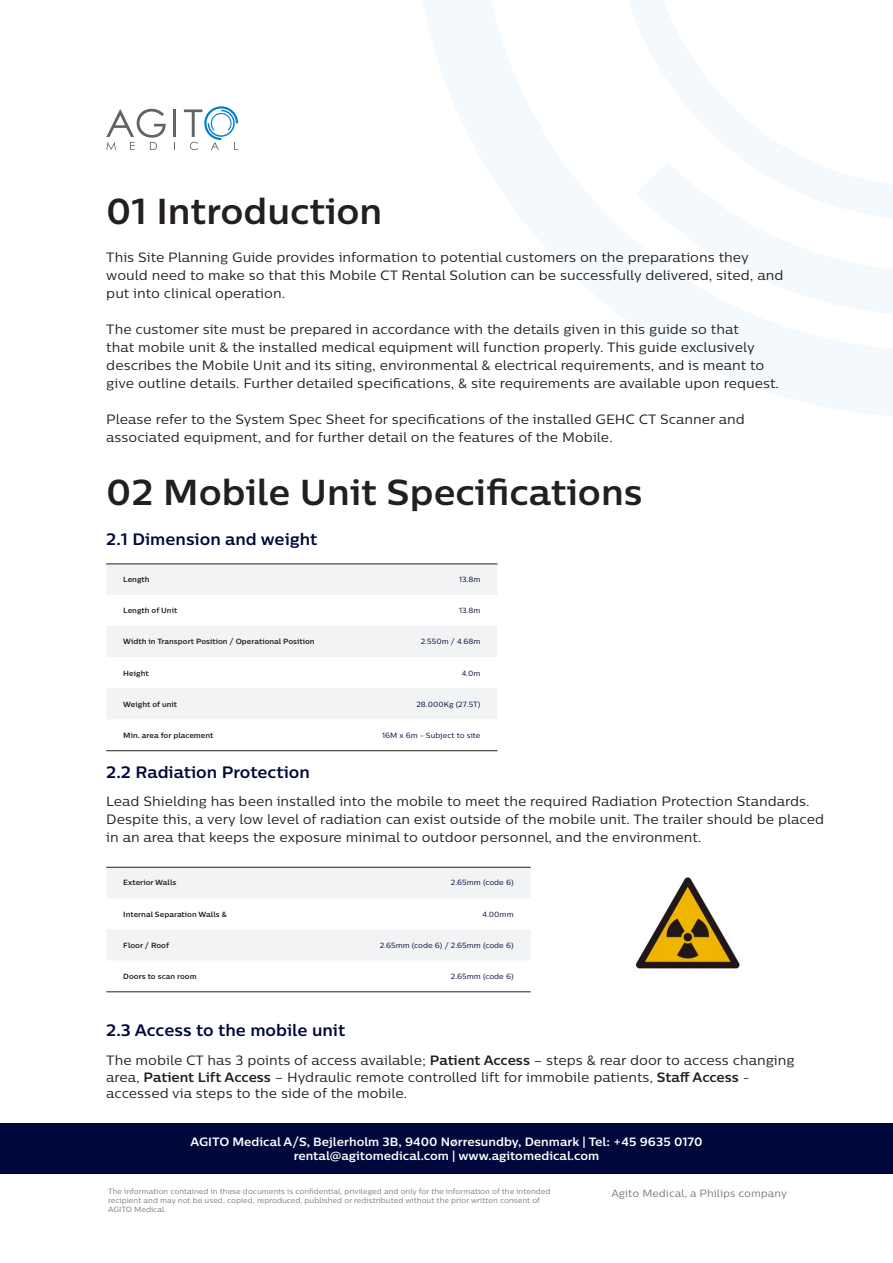
<style>
.page{position:relative;width:893px;height:1263px;background:#fff}
.page>*{position:absolute;margin:0;border:0;box-sizing:border-box;transform-origin:0 0}
.t1{font:700 36px "Centrale Sans";color:#231f20}
.t2{font:700 16.5px "Centrale Sans";color:#00073b}
.t3{font:13.5px/18px "Centrale Sans";color:#231f20}
.t4{font:700 12px/14.4px "Centrale Sans";color:#fff;text-align:center}
.t5{font:10.5px "Centrale Sans";color:#777b7f}
.t6{font:7.5px/9px "Centrale Sans";color:#777b7f}
.t7{font:700 7.5px "Centrale Sans";color:#231f20}
.t8{font:7.5px "Centrale Sans";color:#00073b}
.s1{font-weight:700}
</style>
<div class="page">
<svg style="left:423px;top:0;width:470px;height:416px"></svg>
<svg style="left:636px;top:221px;width:257px;height:95px;fill:#f3f9fc"></svg>
<svg style="left:613px;top:0;width:280px;height:221px"></svg>
<hr style="left:173px;top:109px;width:3px;height:28px;background:#636366">
<svg style="left:106px;top:109px;width:60px;height:41px"></svg>
<svg style="left:184px;top:106px;width:54px;height:44px"></svg>
<div style="left:0;top:1123px;width:893px;height:51px;background:#00073b"></div>
<svg style="left:107px;top:565px;width:390px;height:154px;fill:#f2f3f4"></svg>
<svg style="left:107px;top:868px;width:423px;height:92px"></svg>
<hr style="left:106px;top:564px;width:391px;height:1px;background:#231f20">
<hr style="left:106px;top:750px;width:391px;height:1px;background:#231f20">
<hr style="left:106px;top:867px;width:425px;height:1px;background:#231f20">
<hr style="left:106px;top:991px;width:425px;height:1px;background:#231f20">
<img style="left:635px;top:877px;width:105px;height:92px">
<p class="t1" style="left:106px;top:188px;width:278px">01 Introduction</p>
<p class="t3" style="left:106px;top:248px;width:679px">This Site Planning Guide provides information to potential customers on the preparations they would need to make so that this Mobile CT Rental Solution can be successfully delivered, sited, and put into clinical operation.</p>
<p class="t3" style="left:106px;top:320px;width:674px">The customer site must be prepared in accordance with the details given in this guide so that<br>that mobile unit &amp; the installed medical equipment will function properly. This guide exclusively describes the Mobile Unit and its siting, environmental &amp; electrical requirements, and is meant to give outline details. Further detailed specifications, &amp; site requirements are available upon request.</p>
<p class="t3" style="left:106px;top:410px;width:640px">Please refer to the System Spec Sheet for specifications of the installed GEHC CT Scanner and associated equipment, and for further detail on the features of the Mobile.</p>
<p class="t1" style="left:106px;top:469px;width:538px">02 Mobile Unit Specifications</p>
<p class="t2" style="left:106px;top:529px;width:213px">2.1 Dimension and weight</p>
<p class="t7" style="left:123px;top:575px;width:28px">Length</p>
<p class="t8" style="left:459px;top:575px;width:23px">13.8m</p>
<p class="t7" style="left:123px;top:606px;width:56px">Length of Unit</p>
<p class="t8" style="left:459px;top:606px;width:23px">13.8m</p>
<p class="t7" style="left:123px;top:637px;width:193px">Width in Transport Position / Operational Position</p>
<p class="t8" style="left:421px;top:637px;width:61px">2.550m / 4.68m</p>
<p class="t7" style="left:123px;top:668px;width:27px">Height</p>
<p class="t8" style="left:462px;top:668px;width:20px">4.0m</p>
<p class="t7" style="left:123px;top:699px;width:55px">Weight of unit</p>
<p class="t8" style="left:416px;top:699px;width:66px">28.000Kg (27.5T)</p>
<p class="t7" style="left:123px;top:730px;width:92px">Min. area for placement</p>
<p class="t8" style="left:382px;top:730px;width:100px">16M x 6m - Subject to site</p>
<p class="t2" style="left:106px;top:761px;width:205px">2.2 Radiation Protection</p>
<p class="t3" style="left:106px;top:792px;width:719px">Lead Shielding has been installed into the mobile to meet the required Radiation Protection Standards.<br>Despite this, a very low level of radiation can exist outside of the mobile unit. The trailer should be placed in an area that keeps the exposure minimal to outdoor personnel, and the environment.</p>
<p class="t7" style="left:123px;top:878px;width:55px">Exterior Walls</p>
<p class="t8" style="left:451px;top:878px;width:64px">2.65mm (code 6)</p>
<p class="t7" style="left:123px;top:909px;width:105px">Internal Separation Walls &amp;</p>
<p class="t8" style="left:482px;top:909px;width:33px">4.00mm</p>
<p class="t7" style="left:123px;top:940px;width:47px">Floor / Roof</p>
<p class="t8" style="left:380px;top:940px;width:135px">2.65mm (code 6) / 2.65mm (code 6)</p>
<p class="t7" style="left:123px;top:971px;width:75px">Doors to scan room</p>
<p class="t8" style="left:451px;top:971px;width:64px">2.65mm (code 6)</p>
<p class="t2" style="left:106px;top:1020px;width:240px">2.3 Access to the mobile unit</p>
<p class="t3" style="left:106px;top:1052px;width:690px;line-height:16.2px">The mobile CT has 3 points of access available; <span class="s1">Patient Access</span> – steps &amp; rear door to access changing area, <span class="s1">Patient Lift Access</span> – Hydraulic remote controlled lift for immobile patients, <span class="s1">Staff Access</span> - accessed via steps to the side of the mobile.</p>
<p class="t4" style="left:190px;top:1134px;width:513px">AGITO Medical A/S, Bejlerholm 3B, 9400 Nørresundby, Denmark | Tel: +45 9635 0170 rental@agitomedical.com | www.agitomedical.com</p>
<p class="t5" style="left:611px;top:1187px;width:177px">Agito Medical, a Philips company</p>
<p class="t6" style="left:108px;top:1187px;width:444px">The information contained in these documents is confidential, privileged and only for the information of the intended recipient and may not be used, copied, reproduced, published or redistributed without the prior written consent of<br>AGITO Medical.</p>
</div>
